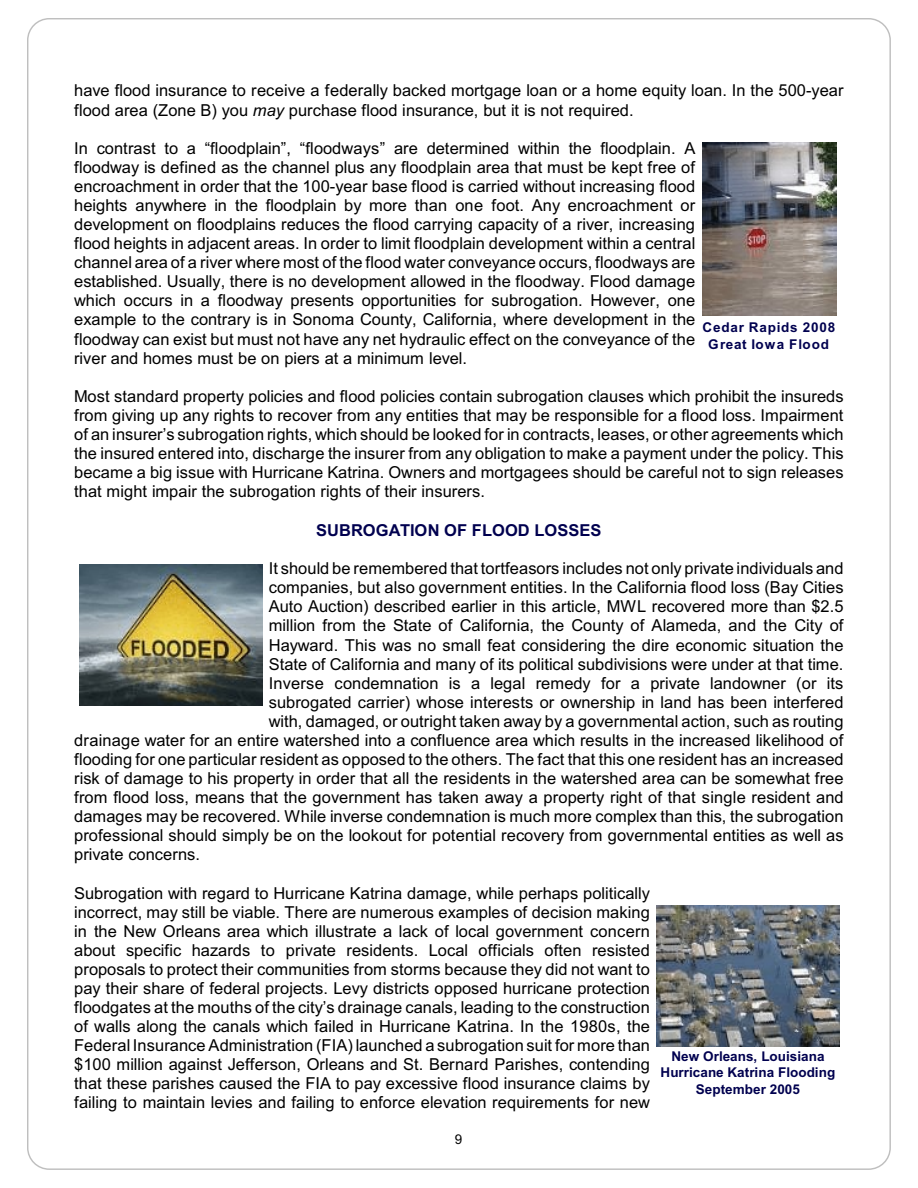
<style>
.page{position:relative;width:918px;height:1188px;background:#fff}
.page>*{position:absolute;margin:0;border:0;box-sizing:border-box;transform-origin:0 0}
.t1{font:16.5px/19px "Arial";letter-spacing:.005em;color:#000;text-align:justify}
.t2{font:700 16.5px "Arial";color:#00004f}
.t3{font:700 13.5px/16.2px "Arial";letter-spacing:.005em;color:#00004f;text-align:center}
.t4{font:700 13.5px/17.9px "Arial";letter-spacing:.06em;color:#00004f;text-align:center}
.t5{font:13.5px "Arial";color:#000}
.s1{font-style:italic}
</style>
<div class="page">
<img style="left:702px;top:142px;width:134px;height:174px">
<img style="left:80px;top:564px;width:182px;height:141px">
<img style="left:657px;top:906px;width:182px;height:141px">
<p class="t1" style="left:74px;top:83px;width:771px">have flood insurance to receive a federally backed mortgage loan or a home equity loan. In the 500-year flood area (Zone B) you <span class="s1">may</span> purchase flood insurance, but it is not required.</p>
<p class="t1" style="left:74px;top:140px;width:623px">In contrast to a “floodplain”, “floodways” are determined within the floodplain. A floodway is defined as the channel plus any floodplain area that must be kept free of encroachment in order that the 100-year base flood is carried without increasing flood heights anywhere in the floodplain by more than one foot. Any encroachment or development on floodplains reduces the flood carrying capacity of a river, increasing flood heights in adjacent areas. In order to limit floodplain development within a central channel area of a river where most of the flood water conveyance occurs, floodways are established. Usually, there is no development allowed in the floodway. Flood damage which occurs in a floodway presents opportunities for subrogation. However, one example to the contrary is in Sonoma County, California, where development in the floodway can exist but must not have any net hydraulic effect on the conveyance of the river and homes must be on piers at a minimum level.</p>
<p class="t1" style="left:74px;top:388px;width:771px">Most standard property policies and flood policies contain subrogation clauses which prohibit the insureds from giving up any rights to recover from any entities that may be responsible for a flood loss. Impairment of an insurer’s subrogation rights, which should be looked for in contracts, leases, or other agreements which the insured entered into, discharge the insurer from any obligation to make a payment under the policy. This became a big issue with Hurricane Katrina. Owners and mortgagees should be careful not to sign releases that might impair the subrogation rights of their insurers.</p>
<p class="t2" style="left:316px;top:524px;width:287px">SUBROGATION OF FLOOD LOSSES</p>
<p class="t1" style="left:269px;top:560px;width:576px">It should be remembered that tortfeasors includes not only private individuals and</p>
<p class="t1" style="left:269px;top:579px;width:576px">companies, but also government entities. In the California flood loss (Bay Cities</p>
<p class="t1" style="left:269px;top:599px;width:576px">Auto Auction) described earlier in this article, MWL recovered more than $2.5</p>
<p class="t1" style="left:269px;top:618px;width:576px">million from the State of California, the County of Alameda, and the City of</p>
<p class="t1" style="left:269px;top:637px;width:576px">Hayward. This was no small feat considering the dire economic situation the</p>
<p class="t1" style="left:269px;top:656px;width:576px">State of California and many of its political subdivisions were under at that time.</p>
<p class="t1" style="left:269px;top:675px;width:576px">Inverse condemnation is a legal remedy for a private landowner (or its</p>
<p class="t1" style="left:269px;top:694px;width:576px">subrogated carrier) whose interests or ownership in land has been interfered</p>
<p class="t1" style="left:269px;top:713px;width:576px">with, damaged, or outright taken away by a governmental action, such as routing</p>
<p class="t1" style="left:74px;top:732px;width:771px">drainage water for an entire watershed into a confluence area which results in the increased likelihood of</p>
<p class="t1" style="left:74px;top:751px;width:771px">flooding for one particular resident as opposed to the others. The fact that this one resident has an increased</p>
<p class="t1" style="left:74px;top:770px;width:771px">risk of damage to his property in order that all the residents in the watershed area can be somewhat free</p>
<p class="t1" style="left:74px;top:789px;width:771px">from flood loss, means that the government has taken away a property right of that single resident and</p>
<p class="t1" style="left:74px;top:808px;width:771px">damages may be recovered. While inverse condemnation is much more complex than this, the subrogation</p>
<p class="t1" style="left:74px;top:828px;width:771px">professional should simply be on the lookout for potential recovery from governmental entities as well as</p>
<p class="t1" style="left:74px;top:847px;width:127px">private concerns.</p>
<p class="t1" style="left:74px;top:885px;width:578px">Subrogation with regard to Hurricane Katrina damage, while perhaps politically incorrect, may still be viable. There are numerous examples of decision making in the New Orleans area which illustrate a lack of local government concern about specific hazards to private residents. Local officials often resisted proposals to protect their communities from storms because they did not want to pay their share of federal projects. Levy districts opposed hurricane protection floodgates at the mouths of the city’s drainage canals, leading to the construction of walls along the canals which failed in Hurricane Katrina. In the 1980s, the Federal Insurance Administration (FIA) launched a subrogation suit for more than $100 million against Jefferson, Orleans and St. Bernard Parishes, contending that these parishes caused the FIA to pay excessive flood insurance claims by failing to maintain levies and failing to enforce elevation requirements for new</p>
<p class="t4" style="left:702px;top:319px;width:134px">Cedar Rapids 2008<br>Great Iowa Flood</p>
<p class="t3" style="left:661px;top:1050px;width:176px">New Orleans, Louisiana<br>Hurricane Katrina Flooding<br>September 2005</p>
<p class="t5" style="left:455px;top:1134px;width:9px">9</p>
</div>
